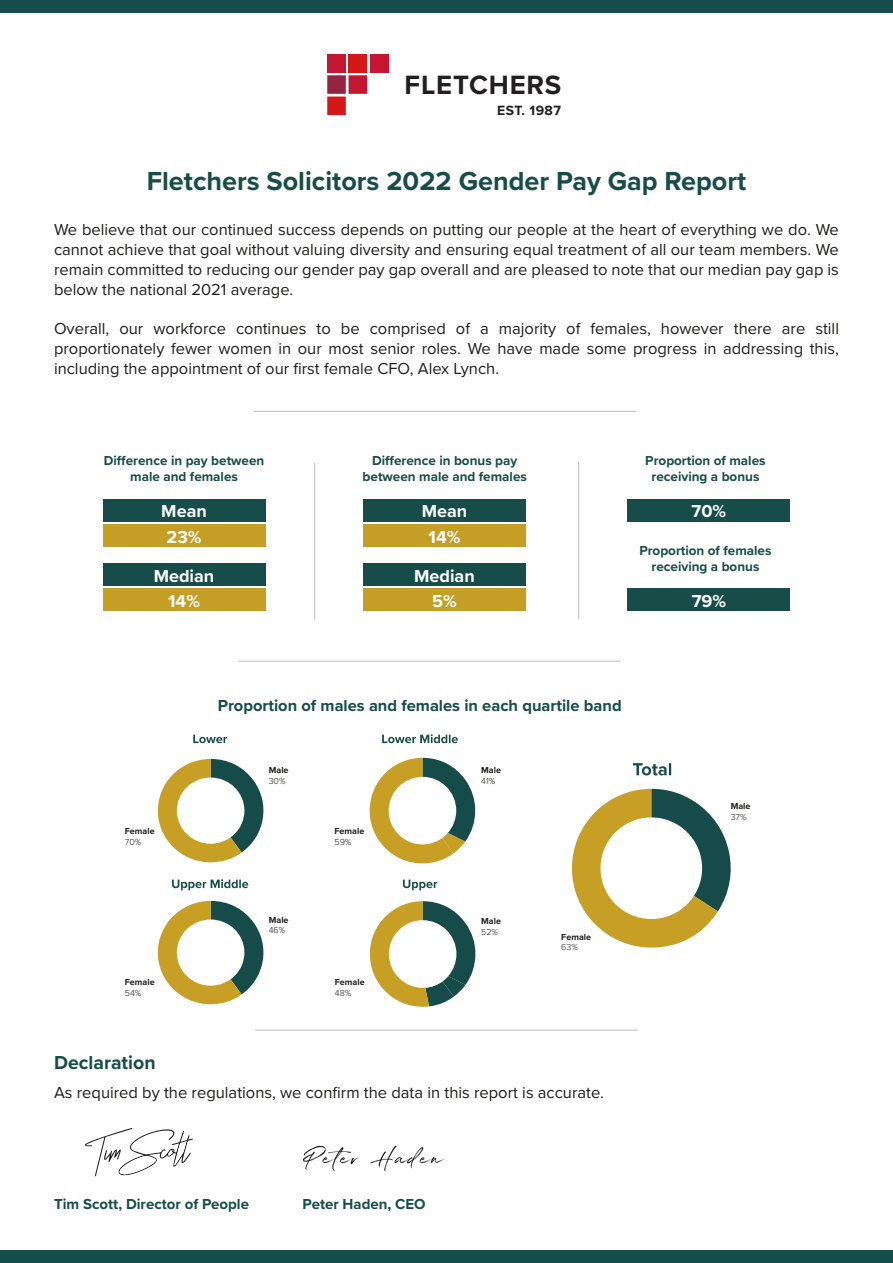
<style>
.page{position:relative;width:893px;height:1263px;background:#fff}
.page>*{position:absolute;margin:0;border:0;box-sizing:border-box;transform-origin:0 0}
.t1{font:700 27.45px "Proxima Nova";letter-spacing:.03em;color:#221f20}
.t2{font:700 27px "Proxima Nova";color:#164d48}
.t3{font:700 19.5px "Proxima Nova";color:#164d48}
.t4{font:700 18px "Proxima Nova";color:#fff}
.t5{font:16.5px/19.8px "Proxima Nova";color:#1d1d1b;text-align:justify}
.t6{font:700 16.5px "Proxima Nova";color:#164d48}
.t7{font:700 15px "Proxima Nova";color:#164d48}
.t8{font:700 13.95px "Proxima Nova";letter-spacing:.03em;color:#221f20}
.t9{font:700 13.5px/16.2px "Proxima Nova";color:#164d48;text-align:center}
.t10{font:700 9px "Proxima Nova";color:#1d1d1b}
.t11{font:300 9px "Proxima Nova";color:#1d1d1b}
</style>
<div class="page">
<svg style="left:370px;top:758px;width:106px;height:105px"></svg>
<div style="left:0;top:0;width:893px;height:13px;background:#164d48"></div>
<div style="left:0;top:1250px;width:893px;height:13px;background:#164d48"></div>
<div style="left:327px;top:97px;width:19px;height:18px;background:#d41817"></div>
<div style="left:327px;top:75px;width:19px;height:19px;background:#94233f"></div>
<div style="left:349px;top:75px;width:18px;height:19px;background:#c41630"></div>
<div style="left:327px;top:54px;width:19px;height:19px;background:#c41630"></div>
<div style="left:348px;top:54px;width:19px;height:19px;background:#d41817"></div>
<div style="left:370px;top:54px;width:18px;height:19px;background:#c41630"></div>
<svg style="left:85px;top:1128px;width:108px;height:48px"></svg>
<hr style="left:255px;top:1030px;width:383px;height:1px;background:#c0bfbf">
<hr style="left:253px;top:411px;width:383px;height:1px;background:#c0bfbf">
<hr style="left:238px;top:661px;width:383px;height:1px;background:#c0bfbf">
<div style="left:103px;top:499px;width:163px;height:22px;background:#164d48"></div>
<div style="left:103px;top:524px;width:163px;height:23px;background:#c59e25"></div>
<div style="left:103px;top:563px;width:163px;height:23px;background:#164d48"></div>
<div style="left:103px;top:589px;width:163px;height:22px;background:#c59e25"></div>
<div style="left:363px;top:499px;width:163px;height:22px;background:#164d48"></div>
<div style="left:363px;top:524px;width:163px;height:23px;background:#c59e25"></div>
<div style="left:363px;top:563px;width:163px;height:23px;background:#164d48"></div>
<div style="left:363px;top:589px;width:163px;height:22px;background:#c59e25"></div>
<div style="left:627px;top:499px;width:163px;height:22px;background:#164d48"></div>
<div style="left:627px;top:589px;width:163px;height:22px;background:#164d48"></div>
<hr style="left:314px;top:463px;width:1px;height:157px;background:#c0bfbf">
<hr style="left:578px;top:462px;width:1px;height:157px;background:#c0bfbf">
<svg style="left:633px;top:763px;width:38px;height:12px"></svg>
<svg style="left:193px;top:735px;width:34px;height:8px"></svg>
<svg style="left:382px;top:734px;width:76px;height:9px"></svg>
<svg style="left:172px;top:879px;width:76px;height:11px"></svg>
<svg style="left:403px;top:880px;width:34px;height:10px"></svg>
<svg style="left:158px;top:759px;width:106px;height:103px"></svg>
<div style="left:177px;top:777px;width:67px;height:67px;background:#fff;border-radius:50%"></div>
<svg style="left:158px;top:901px;width:106px;height:103px"></svg>
<div style="left:177px;top:919px;width:67px;height:67px;background:#fff;border-radius:50%"></div>
<svg style="left:370px;top:901px;width:106px;height:106px"></svg>
<svg style="left:572px;top:789px;width:159px;height:158px"></svg>
<div style="left:600px;top:817px;width:102px;height:102px;background:#fff;border-radius:50%"></div>
<img style="left:303px;top:1145px;width:142px;height:27px">
<p class="t1" style="left:404px;top:64px;width:158px">FLETCHERS</p>
<p class="t8" style="left:497px;top:100px;width:65px">EST. 1987</p>
<p class="t2" style="left:147px;top:161px;width:601px">Fletchers Solicitors 2022 Gender Pay Gap Report</p>
<p class="t5" style="left:54px;top:219px;width:786px">We believe that our continued success depends on putting our people at the heart of everything we do. We cannot achieve that goal without valuing diversity and ensuring equal treatment of all our team members. We remain committed to reducing our gender pay gap overall and are pleased to note that our median pay gap is below the national 2021 average.</p>
<p class="t5" style="left:54px;top:318px;width:787px">Overall, our workforce continues to be comprised of a majority of females, however there are still proportionately fewer women in our most senior roles. We have made some progress in addressing this, including the appointment of our first female CFO, Alex Lynch.</p>
<p class="t9" style="left:104px;top:452px;width:162px">Difference in pay between</p>
<p class="t9" style="left:130px;top:468px;width:109px">male and females</p>
<p class="t4" style="left:161px;top:498px;width:47px">Mean</p>
<p class="t4" style="left:167px;top:523px;width:36px">23%</p>
<p class="t4" style="left:154px;top:562px;width:62px">Median</p>
<p class="t4" style="left:168px;top:588px;width:33px">14%</p>
<p class="t9" style="left:372px;top:452px;width:147px">Difference in bonus pay</p>
<p class="t9" style="left:363px;top:468px;width:166px">between male and females</p>
<p class="t4" style="left:422px;top:498px;width:47px">Mean</p>
<p class="t4" style="left:429px;top:523px;width:33px">14%</p>
<p class="t4" style="left:414px;top:562px;width:62px">Median</p>
<p class="t4" style="left:432px;top:588px;width:26px">5%</p>
<p class="t9" style="left:645px;top:452px;width:122px">Proportion of males receiving a bonus</p>
<p class="t4" style="left:692px;top:498px;width:36px">70%</p>
<p class="t9" style="left:639px;top:542px;width:134px">Proportion of females receiving a bonus</p>
<p class="t4" style="left:692px;top:588px;width:36px">79%</p>
<p class="t6" style="left:218px;top:693px;width:405px">Proportion of males and females in each quartile band</p>
<p class="t10" style="left:125px;top:825px;width:31px">Female</p>
<p class="t11" style="left:125px;top:835px;width:18px">70%</p>
<p class="t10" style="left:125px;top:975px;width:31px">Female</p>
<p class="t11" style="left:125px;top:986px;width:18px">54%</p>
<p class="t3" style="left:54px;top:1048px;width:103px">Declaration</p>
<p class="t10" style="left:269px;top:763px;width:21px">Male</p>
<p class="t11" style="left:269px;top:774px;width:18px">30%</p>
<p class="t10" style="left:269px;top:913px;width:21px">Male</p>
<p class="t11" style="left:269px;top:924px;width:18px">46%</p>
<p class="t10" style="left:334px;top:825px;width:31px">Female</p>
<p class="t11" style="left:334px;top:835px;width:18px">59%</p>
<p class="t10" style="left:335px;top:975px;width:31px">Female</p>
<p class="t11" style="left:335px;top:986px;width:18px">48%</p>
<p class="t10" style="left:481px;top:763px;width:21px">Male</p>
<p class="t11" style="left:481px;top:774px;width:16px">41%</p>
<p class="t10" style="left:481px;top:914px;width:21px">Male</p>
<p class="t11" style="left:481px;top:925px;width:18px">52%</p>
<p class="t10" style="left:561px;top:930px;width:31px">Female</p>
<p class="t11" style="left:561px;top:941px;width:18px">63%</p>
<p class="t5" style="left:54px;top:1082px;width:551px">As required by the regulations, we confirm the data in this report is accurate.</p>
<p class="t10" style="left:731px;top:799px;width:21px">Male</p>
<p class="t11" style="left:731px;top:810px;width:17px">37%</p>
<p class="t7" style="left:54px;top:1192px;width:196px">Tim Scott, Director of People</p>
<p class="t7" style="left:303px;top:1192px;width:125px">Peter Haden, CEO</p>
</div>
